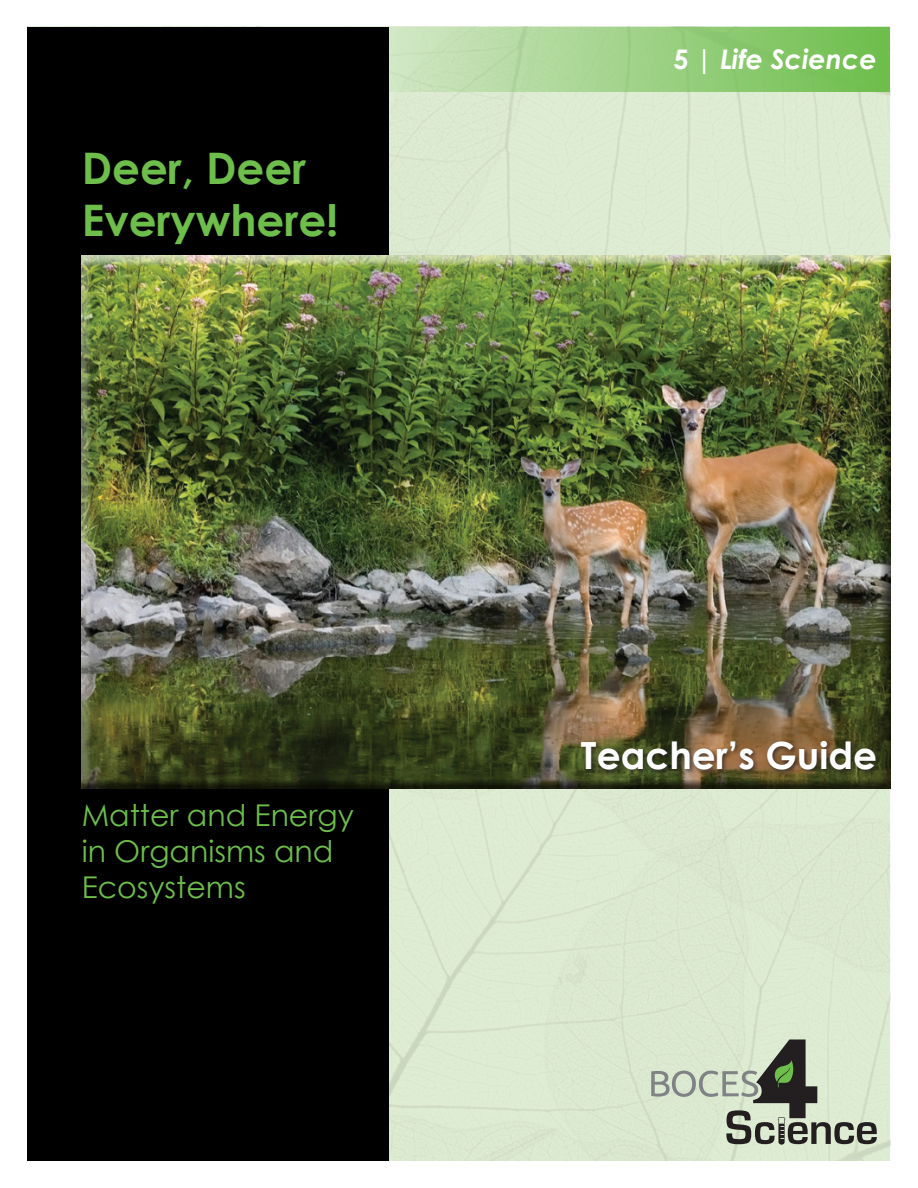
<style>
.page{position:relative;width:918px;height:1188px;background:#fff}
.page>*{position:absolute;margin:0;border:0;box-sizing:border-box;transform-origin:0 0}
.t1{font:700 43.5px/52.2px "Century Gothic";color:#6dbe4b}
.t2{font:700 37.5px "Century Gothic";color:#fff}
.t3{font:30px/36px "Century Gothic";color:#6dbe4b}
.t4{font:italic 700 27px "Century Gothic";color:#fff}
.s1{font-style:normal}
</style>
<div class="page">
<div style="left:28px;top:27px;width:862px;height:1134px;background:#dfeed5"></div>
<div style="left:340px;top:27px;width:550px;height:65px;background:linear-gradient(to right,#dbead0,#6dbd4b)"></div>
<div style="left:27px;top:27px;width:362px;height:1134px;background:#000001"></div>
<div style="left:81px;top:256px;width:810px;height:533px;background:#231f20;opacity:.75"></div>
<svg style="left:651px;top:1039px;width:226px;height:106px"></svg>
<div style="left:579px;top:739px;width:303px;height:37px;background:#231f20;opacity:.75"></div>
<p class="t1" style="left:82px;top:141px;width:258px">Deer, Deer<br>Everywhere!</p>
<p class="t3" style="left:82px;top:797px;width:274px">Matter and Energy in Organisms and<br>Ecosystems</p>
<p class="t4" style="left:674px;top:42px;width:205px"><span class="s1">5</span> | Life Science</p>
<p class="t2" style="left:581px;top:732px;width:298px">Teacher’s Guide</p>
</div>
